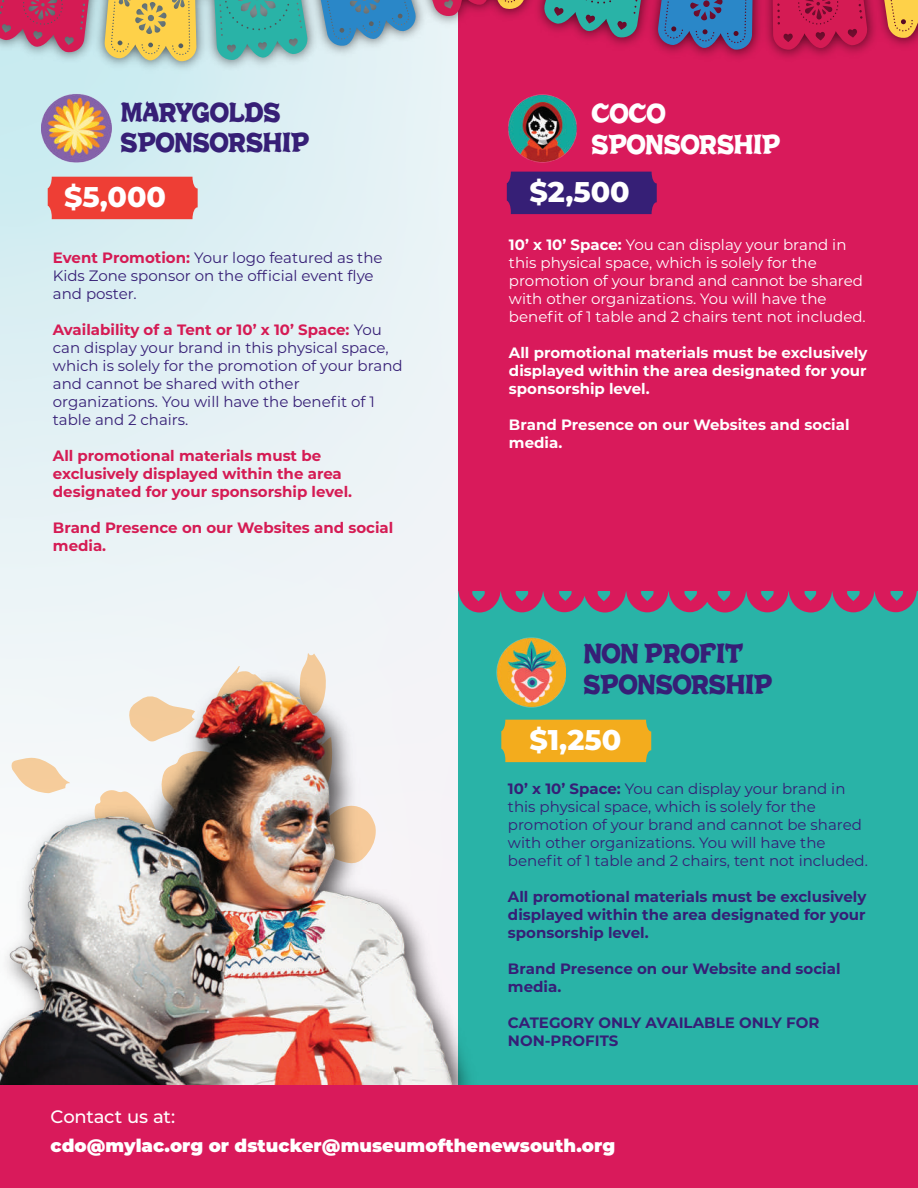
<style>
.page{position:relative;width:918px;height:1188px;background:#fff}
.page>*{position:absolute;margin:0;border:0;box-sizing:border-box;transform-origin:0 0}
.t1{font:800 28.5px "Montserrat";color:#fff}
.t2{font:25.65px/30.8px "Chrusty Rock";color:#361f76}
.t3{font:25.65px/30.8px "Chrusty Rock";color:#fff}
.t4{font:900 18px "Montserrat";color:#fff}
.t5{font:500 18px "Montserrat";letter-spacing:-.01em;color:#fff}
.t6{font:15px/18px "Montserrat";color:#361f76}
.t7{font:15px/18px "Montserrat";color:#fff}
.t8{font:700 15px/18px "Montserrat";color:#361f76}
.t9{font:700 15px/18px "Montserrat";color:#d51b54}
.t10{font:700 15px/18px "Montserrat";color:#fff;text-align:justify}
.s1{font-weight:700;color:#d51b54}
.s2{font-weight:700}
</style>
<div class="page">
<svg style="left:0;top:78px;width:458px;height:584px"></svg>
<div style="left:458px;top:0;width:459px;height:591px;background:#d91a5b"></div>
<div style="left:458px;top:591px;width:459px;height:592px;background:#29b3a7"></div>
<img style="left:646px;top:0;width:271px;height:58px">
<svg style="left:657px;top:0;width:96px;height:50px"></svg>
<svg style="left:880px;top:0;width:37px;height:39px"></svg>
<svg style="left:772px;top:0;width:96px;height:50px"></svg>
<svg style="left:0;top:0;width:646px;height:61px"></svg>
<div style="left:11px;top:653px;width:365px;height:9px;background:#f0f5f8"></div>
<svg style="left:458px;top:591px;width:459px;height:22px;fill:#d91a5b"></svg>
<img style="left:0;top:662px;width:470px;height:423px">
<img style="left:0;top:668px;width:464px;height:417px">
<div style="left:0;top:1085px;width:918px;height:103px;background:#d91a5b"></div>
<div style="left:48px;top:177px;width:150px;height:42px;background:#ee3e35"></div>
<div style="left:507px;top:172px;width:150px;height:42px;background:#361f76"></div>
<div style="left:501px;top:720px;width:150px;height:42px;background:#f3ac1d"></div>
<img style="left:42px;top:93px;width:69px;height:70px">
<img style="left:508px;top:94px;width:68px;height:68px">
<img style="left:496px;top:638px;width:70px;height:69px">
<h2 class="t2" style="left:121px;top:99px;width:190px">MARYGOLDS<br>SPONSORSHIP</h2>
<h1 class="t1" style="left:64px;top:176px;width:103px">$5,000</h1>
<p class="t6" style="left:53px;top:248px;width:331px"><span class="s1">Event Promotion:</span> Your logo featured as the<br>Kids Zone sponsor on the official event flye and poster.</p>
<p class="t6" style="left:53px;top:320px;width:351px"><span class="s1">Availability of a Tent or 10’ x 10’ Space:</span> You can display your brand in this physical space, which is solely for the promotion of your brand and cannot be shared with other organizations. You will have the benefit of 1 table and 2 chairs.</p>
<p class="t9" style="left:53px;top:446px;width:301px">All promotional materials must be exclusively displayed within the area designated for your sponsorship level.</p>
<p class="t9" style="left:53px;top:518px;width:342px">Brand Presence on our Websites and social media.</p>
<h2 class="t3" style="left:592px;top:100px;width:190px">COCO<br>SPONSORSHIP</h2>
<h1 class="t1" style="left:530px;top:171px;width:102px">$2,500</h1>
<p class="t7" style="left:509px;top:235px;width:358px"><span class="s2">10’ x 10’ Space:</span> You can display your brand in this physical space, which is solely for the promotion of your brand and cannot be shared with other organizations. You will have the benefit of 1 table and 2 chairs tent not included.</p>
<p class="t10" style="left:509px;top:343px;width:360px">All promotional materials must be exclusively displayed within the area designated for your sponsorship level.</p>
<p class="t10" style="left:509px;top:415px;width:342px">Brand Presence on our Websites and social media.</p>
<h2 class="t2" style="left:584px;top:640px;width:190px">NON PROFIT<br>SPONSORSHIP</h2>
<h1 class="t1" style="left:530px;top:719px;width:93px">$1,250</h1>
<p class="t6" style="left:508px;top:779px;width:361px"><span class="s2">10’ x 10’ Space:</span> You can display your brand in this physical space, which is solely for the promotion of your brand and cannot be shared with other organizations. You will have the benefit of 1 table and 2 chairs, tent not included.</p>
<p class="t8" style="left:508px;top:887px;width:360px;text-align:justify">All promotional materials must be exclusively displayed within the area designated for your sponsorship level.</p>
<p class="t8" style="left:508px;top:959px;width:334px">Brand Presence on our Website and social media.</p>
<p class="t8" style="left:508px;top:1013px;width:313px">CATEGORY ONLY AVAILABLE ONLY FOR<br>NON-PROFITS</p>
<p class="t5" style="left:51px;top:1104px;width:126px">Contact us at:</p>
<p class="t4" style="left:51px;top:1132px;width:566px">cdo@mylac.org or dstucker@museumofthenewsouth.org</p>
</div>
